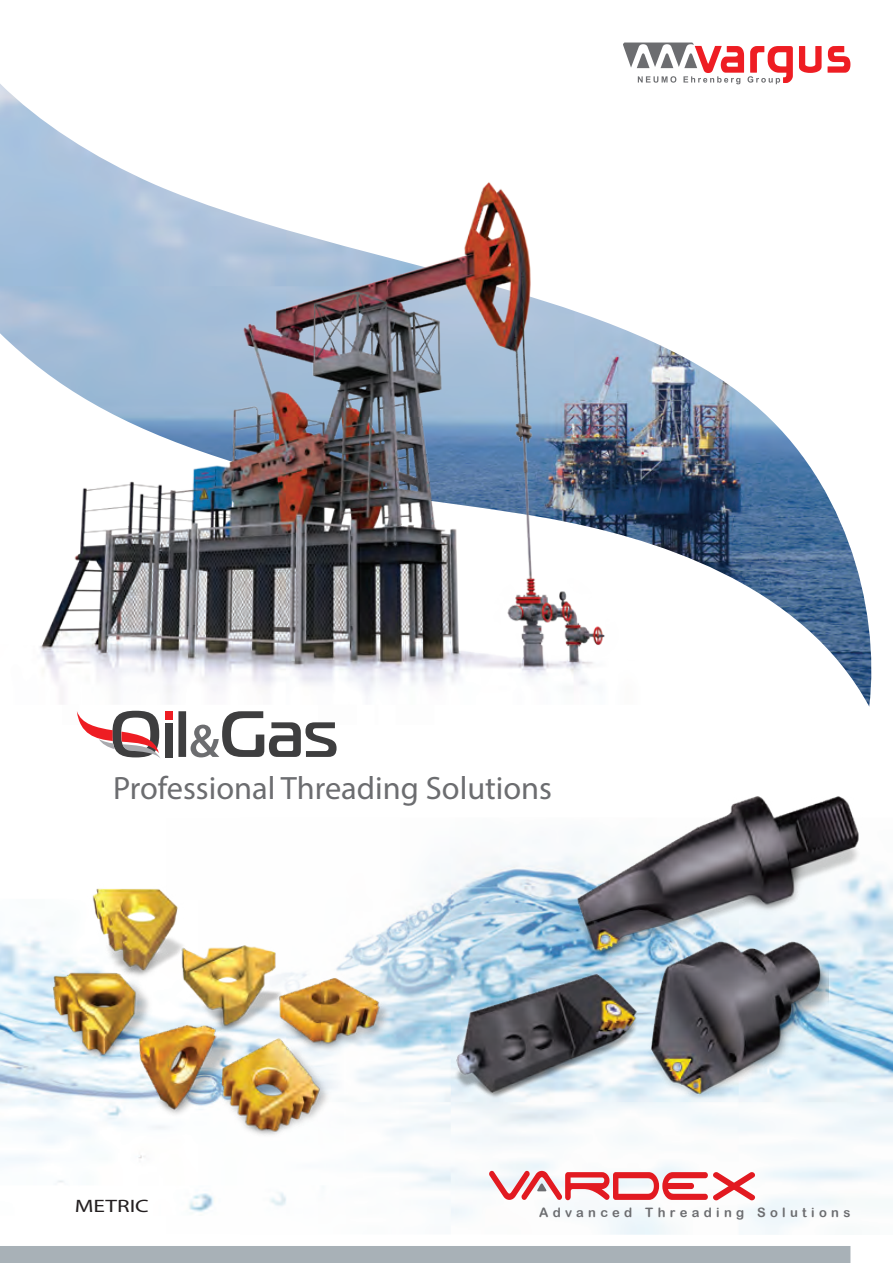
<style>
.page{position:relative;width:893px;height:1263px;background:#fff}
.page>*{position:absolute;margin:0;border:0;box-sizing:border-box;transform-origin:0 0}
.t1{font:32.4px "Myriad Pro";color:#6c6d70}
.Title_for_Index{font:18px "Myriad Pro";color:#231f20;scale:1.3 1}
.הערות{font:12.9px "Arial Rounded MT Bold";letter-spacing:.33em;color:#6c6d70}
</style>
<div class="page">
<img style="left:0;top:84px;width:872px;height:623px">
<img style="left:0;top:130px;width:740px;height:582px">
<img style="left:375px;top:857px;width:518px;height:378px">
<img style="left:0;top:939px;width:286px;height:273px">
<img style="left:33px;top:857px;width:369px;height:287px">
<svg style="left:77px;top:711px;width:84px;height:47px"></svg>
<div style="left:165px;top:723px;width:8px;height:34px;background:#3e3e3f"></div>
<div style="left:165px;top:711px;width:8px;height:9px;background:#ee1d23"></div>
<svg style="left:178px;top:711px;width:159px;height:46px"></svg>
<img style="left:548px;top:796px;width:338px;height:202px">
<img style="left:451px;top:968px;width:191px;height:151px">
<img style="left:634px;top:933px;width:195px;height:170px">
<div style="left:0;top:1246px;width:850px;height:17px;background:#a8b1b7"></div>
<svg style="left:489px;top:1171px;width:266px;height:30px"></svg>
<svg style="left:799px;top:46px;width:23px;height:27px"></svg>
<svg style="left:828px;top:46px;width:22px;height:27px"></svg>
<svg style="left:623px;top:43px;width:170px;height:41px"></svg>
<p class="t1" style="left:113px;top:768px;width:441px">Professional Threading Solutions</p>
<p class="Title_for_Index" style="left:75px;top:1195px;width:58px">METRIC</p>
<p class="הערות" style="left:539px;top:1205px;width:313px">Advanced Threading Solutions</p>
</div>
